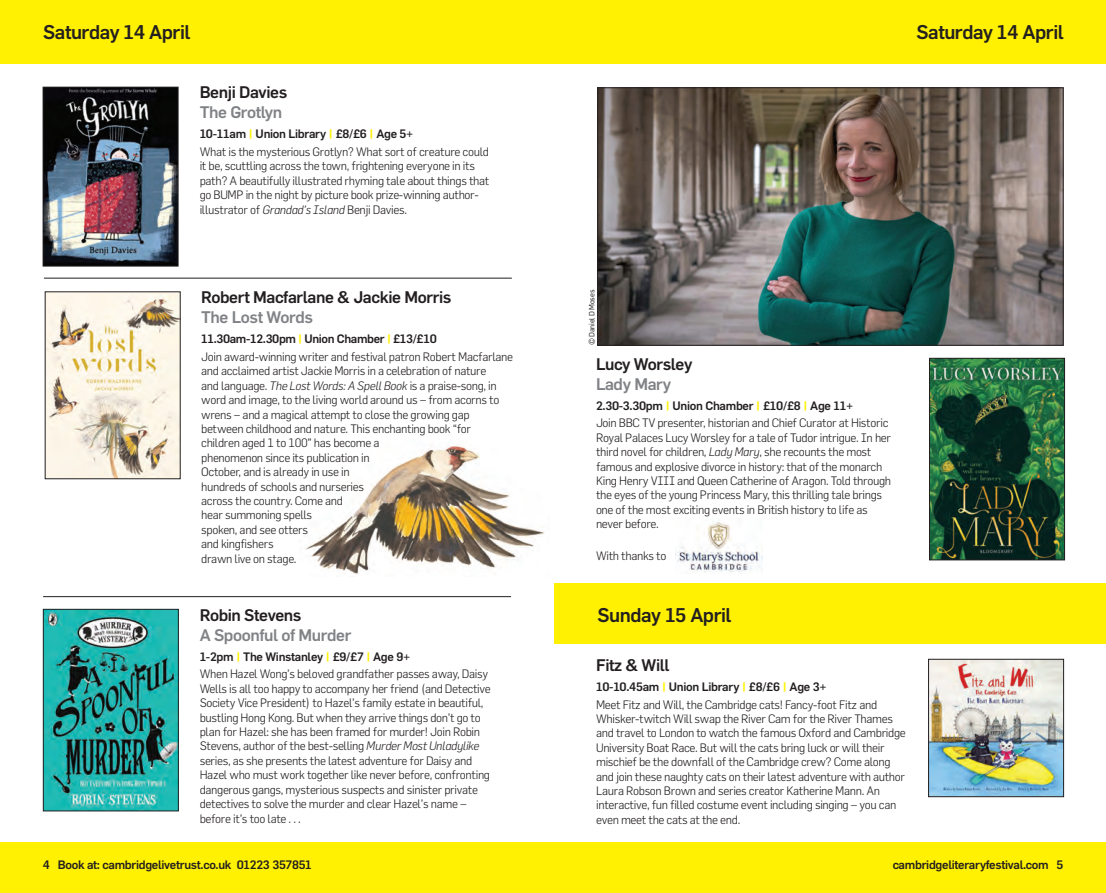
<style>
.page{position:relative;width:1106px;height:893px;background:#fff}
.page>*{position:absolute;margin:0;border:0;box-sizing:border-box;transform-origin:0 0}
.t1{font:500 19.5px "Flama";letter-spacing:-.025em;color:#231f20}
.t2{font:500 16.5px "Flama";letter-spacing:-.025em;color:#231f20}
.t3{font:500 16.5px "Flama";letter-spacing:-.025em;color:#808285}
.t4{font:300 12px/14.4px "Flama";letter-spacing:-.03em;color:#231f20}
.t5{font:500 12px "Flama";letter-spacing:-.025em;color:#231f20}
.t6{font:7.5px "Flama";letter-spacing:-.025em;color:#231f20}
.s1{font-weight:500}
.s2{font-weight:900;color:#fff101}
.s3{font-style:italic}
</style>
<div class="page">
<div style="left:0;top:842px;width:1106px;height:51px;background:#fff101"></div>
<div style="left:0;top:0;width:1106px;height:64px;background:#fff101"></div>
<div style="left:554px;top:584px;width:552px;height:60px;background:#fff101"></div>
<img style="left:675px;top:522px;width:87px;height:51px">
<img style="left:305px;top:446px;width:240px;height:128px">
<img style="left:45px;top:611px;width:131px;height:198px">
<div style="left:43px;top:609px;width:135px;height:202px;border:1px solid #231f20"></div>
<img style="left:931px;top:360px;width:131px;height:198px">
<div style="left:929px;top:358px;width:135px;height:202px;border:1px solid #231f20"></div>
<hr style="left:44px;top:278px;width:468px;height:1px;background:#231f20">
<img style="left:45px;top:89px;width:131px;height:175px">
<div style="left:43px;top:87px;width:135px;height:179px;border:1px solid #231f20"></div>
<img style="left:47px;top:294px;width:131px;height:183px">
<img style="left:599px;top:90px;width:462px;height:253px">
<div style="left:597px;top:88px;width:466px;height:257px;border:1px solid #231f20"></div>
<hr style="left:43px;top:596px;width:468px;height:1px;background:#231f20">
<img style="left:930px;top:661px;width:131px;height:134px">
<div style="left:928px;top:659px;width:135px;height:138px;border:1px solid #231f20"></div>
<h1 class="t1" style="left:43px;top:23px;width:149px">Saturday 14 April</h1>
<h2 class="t2" style="left:200px;top:85px;width:89px">Benji Davies</h2>
<h2 class="t3" style="left:200px;top:104px;width:84px">The Grotlyn</h2>
<p class="t4" style="left:200px;top:125px;width:291px;line-height:17.9px"><span class="s1">10-11am</span> <span class="s2">|</span> <span class="s1">Union Library</span> <span class="s2">|</span> <span class="s1">£8/£6</span> <span class="s2">|</span> <span class="s1">Age 5+<br></span>What is the mysterious Grotlyn? What sort of creature could</p>
<p class="t4" style="left:200px;top:159px;width:291px">it be, scuttling across the town, frightening everyone in its path? A beautifully illustrated rhyming tale about things that go BUMP in the night by picture book prize-winning author&shy;illustrator of <span class="s3">Grandad’s Island</span> Benji Davies.</p>
<h2 class="t2" style="left:201px;top:290px;width:252px">Robert Macfarlane &amp; Jackie Morris</h2>
<h2 class="t3" style="left:201px;top:309px;width:113px">The Lost Words</h2>
<p class="t4" style="left:201px;top:330px;width:313px;line-height:17.9px"><span class="s1">11.30am-12.30pm</span> <span class="s2">|</span> <span class="s1">Union Chamber</span> <span class="s2">|</span> <span class="s1">£13/£10<br></span>Join award-winning writer and festival patron Robert Macfarlane</p>
<p class="t4" style="left:201px;top:364px;width:300px">and acclaimed artist Jackie Morris in a celebration of nature and language. <span class="s3">The Lost Words: A Spell Book</span> is a praise-song, in word and image, to the living world around us – from acorns to wrens – and a magical attempt to close the growing gap between childhood and nature. This enchanting book “for children aged 1 to 100” has become a<br>phenomenon since its publication in<br>October, and is already in use in<br>hundreds of schools and nurseries<br>across the country. Come and<br>hear summoning spells<br>spoken, and see otters<br>and kingfishers<br>drawn live on stage.</p>
<h2 class="t2" style="left:200px;top:607px;width:103px">Robin Stevens</h2>
<h2 class="t3" style="left:200px;top:627px;width:153px">A Spoonful of Murder</h2>
<p class="t4" style="left:200px;top:648px;width:290px;line-height:17.9px"><span class="s1">1-2pm</span> <span class="s2">|</span> <span class="s1">The Winstanley</span> <span class="s2">|</span> <span class="s1">£9/£7</span> <span class="s2">|</span> <span class="s1">Age 9+<br></span>When Hazel Wong’s beloved grandfather passes away, Daisy</p>
<p class="t4" style="left:200px;top:682px;width:293px">Wells is all too happy to accompany her friend (and Detective Society Vice President) to Hazel’s family estate in beautiful, bustling Hong Kong. But when they arrive things don’t go to plan for Hazel: she has been framed for murder! Join Robin Stevens, author of the best-selling <span class="s3">Murder Most Unladylike </span>series, as she presents the latest adventure for Daisy and Hazel who must work together like never before, confronting dangerous gangs, mysterious suspects and sinister private detectives to solve the murder and clear Hazel’s name – before it’s too late . . .</p>
<p class="t5" style="left:43px;top:859px;width:270px">4 Book at: cambridgelivetrust.co.uk 01223 357851</p>
<h1 class="t1" style="left:916px;top:23px;width:149px">Saturday 14 April</h1>
<p class="t6" style="left:588px;top:345px;width:57px;rotate:-90deg">© Daniel D Moses</p>
<h2 class="t2" style="left:596px;top:356px;width:98px">Lucy Worsley</h2>
<h2 class="t3" style="left:596px;top:376px;width:77px">Lady Mary</h2>
<p class="t4" style="left:596px;top:397px;width:294px;line-height:17.9px"><span class="s1">2.30-3.30pm</span> <span class="s2">|</span> <span class="s1">Union Chamber</span> <span class="s2">|</span> <span class="s1">£10/£8</span> <span class="s2">|</span> <span class="s1">Age 11+<br></span>Join BBC TV presenter, historian and Chief Curator at Historic</p>
<p class="t4" style="left:596px;top:431px;width:297px">Royal Palaces Lucy Worsley for a tale of Tudor intrigue. In her third novel for children, <span class="s3">Lady Mary</span>, she recounts the most famous and explosive divorce in history: that of the monarch King Henry VIII and Queen Catherine of Aragon. Told through the eyes of the young Princess Mary, this thrilling tale brings one of the most exciting events in British history to life as never before.</p>
<p class="t4" style="left:596px;top:549px;width:72px">With thanks to</p>
<h1 class="t1" style="left:597px;top:605px;width:135px">Sunday 15 April</h1>
<h2 class="t2" style="left:596px;top:657px;width:75px">Fitz &amp; Will</h2>
<p class="t4" style="left:596px;top:678px;width:283px;line-height:17.9px"><span class="s1">10-10.45am</span> <span class="s2">|</span> <span class="s1">Union Library</span> <span class="s2">|</span> <span class="s1">£8/£6</span> <span class="s2">|</span> <span class="s1">Age 3+<br></span>Meet Fitz and Will, the Cambridge cats! Fancy-foot Fitz and</p>
<p class="t4" style="left:596px;top:712px;width:311px">Whisker-twitch Will swap the River Cam for the River Thames and travel to London to watch the famous Oxford and Cambridge University Boat Race. But will the cats bring luck or will their mischief be the downfall of the Cambridge crew? Come along and join these naughty cats on their latest adventure with author Laura Robson Brown and series creator Katherine Mann. An interactive, fun filled costume event including singing – you can even meet the cats at the end.</p>
<p class="t5" style="left:892px;top:859px;width:172px">cambridgeliteraryfestival.com 5</p>
</div>
